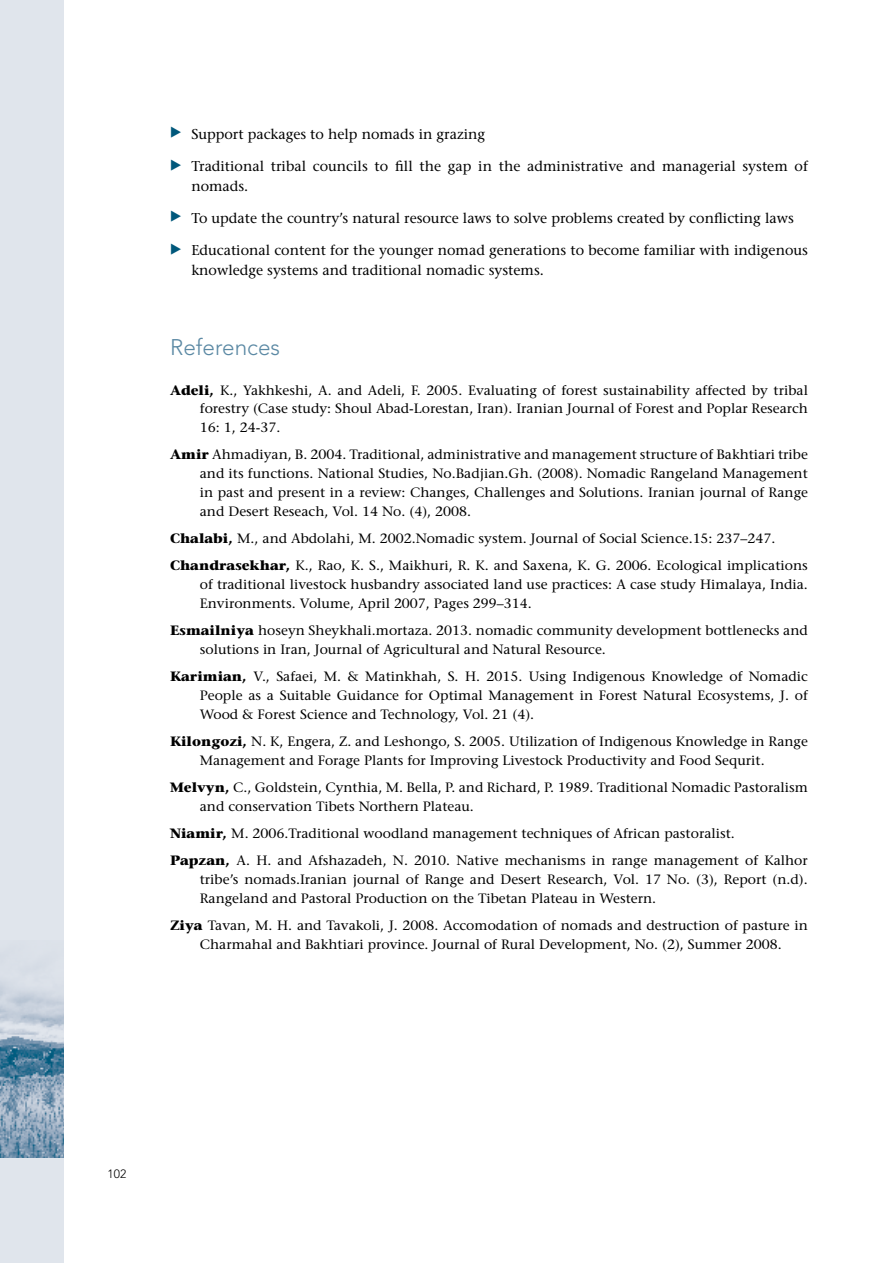
<style>
.page{position:relative;width:893px;height:1263px;background:#fff}
.page>*{position:absolute;margin:0;border:0;box-sizing:border-box;transform-origin:0 0}
.t1{font:300 22.5px "Avenir LT Std";color:#5b89a4}
.t2{font:14.25px/19.5px "Stone Serif";color:#000}
.t3{font:13.5px/18.8px "Stone Serif";color:#000}
.t4{font:300 12px "Avenir LT Std";color:#000}
.s1{color:#00587b}
.s2{font-weight:700}
</style>
<div class="page">
<div style="left:0;top:0;width:64px;height:1263px;background:#e0e5ec"></div>
<img style="left:0;top:966px;width:64px;height:191px">
<p class="t2" style="left:170px;top:124px;width:317px"><span class="s1">▶</span> Support packages to help nomads in grazing</p>
<p class="t2" style="left:191px;top:156px;width:618px;text-indent:-21px"><span class="s1">▶</span> Traditional tribal councils to fill the gap in the administrative and managerial system of nomads.</p>
<p class="t2" style="left:170px;top:208px;width:625px"><span class="s1">▶</span> To update the country’s natural resource laws to solve problems created by conflicting laws</p>
<p class="t2" style="left:191px;top:240px;width:618px;text-indent:-21px"><span class="s1">▶</span> Educational content for the younger nomad generations to become familiar with indigenous knowledge systems and traditional nomadic systems.</p>
<h1 class="t1" style="left:170px;top:334px;width:112px">References</h1>
<p class="t3" style="left:200px;top:380px;width:610px;text-align:justify;text-indent:-30px"><span class="s2">Adeli,</span> K., Yakhkeshi, A. and Adeli, F. 2005. Evaluating of forest sustainability affected by tribal forestry (Case study: Shoul Abad-Lorestan, Iran). Iranian Journal of Forest and Poplar Research 16: 1, 24-37.</p>
<p class="t3" style="left:200px;top:445px;width:610px;text-align:justify;text-indent:-30px"><span class="s2">Amir</span> Ahmadiyan, B. 2004. Traditional, administrative and management structure of Bakhtiari tribe and its functions. National Studies, No.Badjian.Gh. (2008). Nomadic Rangeland Management in past and present in a review: Changes, Challenges and Solutions. Iranian journal of Range and Desert Reseach, Vol. 14 No. (4), 2008.</p>
<p class="t3" style="left:170px;top:524px;width:639px;line-height:27.3px"><span class="s2">Chalabi,</span> M., and Abdolahi, M. 2002.Nomadic system. Journal of Social Science.15: 237–247.<br><span class="s2">Chandrasekhar,</span> K., Rao, K. S., Maikhuri, R. K. and Saxena, K. G. 2006. Ecological implications</p>
<p class="t3" style="left:200px;top:575px;width:610px">of traditional livestock husbandry associated land use practices: A case study Himalaya, India.<br>Environments. Volume, April 2007, Pages 299–314.</p>
<p class="t3" style="left:200px;top:621px;width:610px;text-indent:-30px"><span class="s2">Esmailniya</span> hoseyn Sheykhali.mortaza. 2013. nomadic community development bottlenecks and solutions in Iran, Journal of Agricultural and Natural Resource.</p>
<p class="t3" style="left:200px;top:667px;width:610px;text-align:justify;text-indent:-30px"><span class="s2">Karimian,</span> V., Safaei, M. &amp; Matinkhah, S. H. 2015. Using Indigenous Knowledge of Nomadic People as a Suitable Guidance for Optimal Management in Forest Natural Ecosystems, J. of Wood &amp; Forest Science and Technology, Vol. 21 (4).</p>
<p class="t3" style="left:200px;top:732px;width:610px;text-indent:-30px"><span class="s2">Kilongozi,</span> N. K, Engera, Z. and Leshongo, S. 2005. Utilization of Indigenous Knowledge in Range<br>Management and Forage Plants for Improving Livestock Productivity and Food Sequrit.</p>
<p class="t3" style="left:200px;top:778px;width:610px;text-indent:-30px"><span class="s2">Melvyn,</span> C., Goldstein, Cynthia, M. Bella, P. and Richard, P. 1989. Traditional Nomadic Pastoralism and conservation Tibets Northern Plateau.</p>
<p class="t3" style="left:170px;top:819px;width:639px;line-height:27.3px"><span class="s2">Niamir,</span> M. 2006.Traditional woodland management techniques of African pastoralist.<br><span class="s2">Papzan,</span> A. H. and Afshazadeh, N. 2010. Native mechanisms in range management of Kalhor</p>
<p class="t3" style="left:200px;top:870px;width:609px">tribe’s nomads.Iranian journal of Range and Desert Research, Vol. 17 No. (3), Report (n.d).<br>Rangeland and Pastoral Production on the Tibetan Plateau in Western.</p>
<p class="t3" style="left:170px;top:916px;width:639px;text-align:center"><span class="s2">Ziya</span> Tavan, M. H. and Tavakoli, J. 2008. Accomodation of nomads and destruction of pasture in<br>Charmahal and Bakhtiari province. Journal of Rural Development, No. (2), Summer 2008.</p>
<p class="t4" style="left:108px;top:1167px;width:20px">102</p>
</div>
